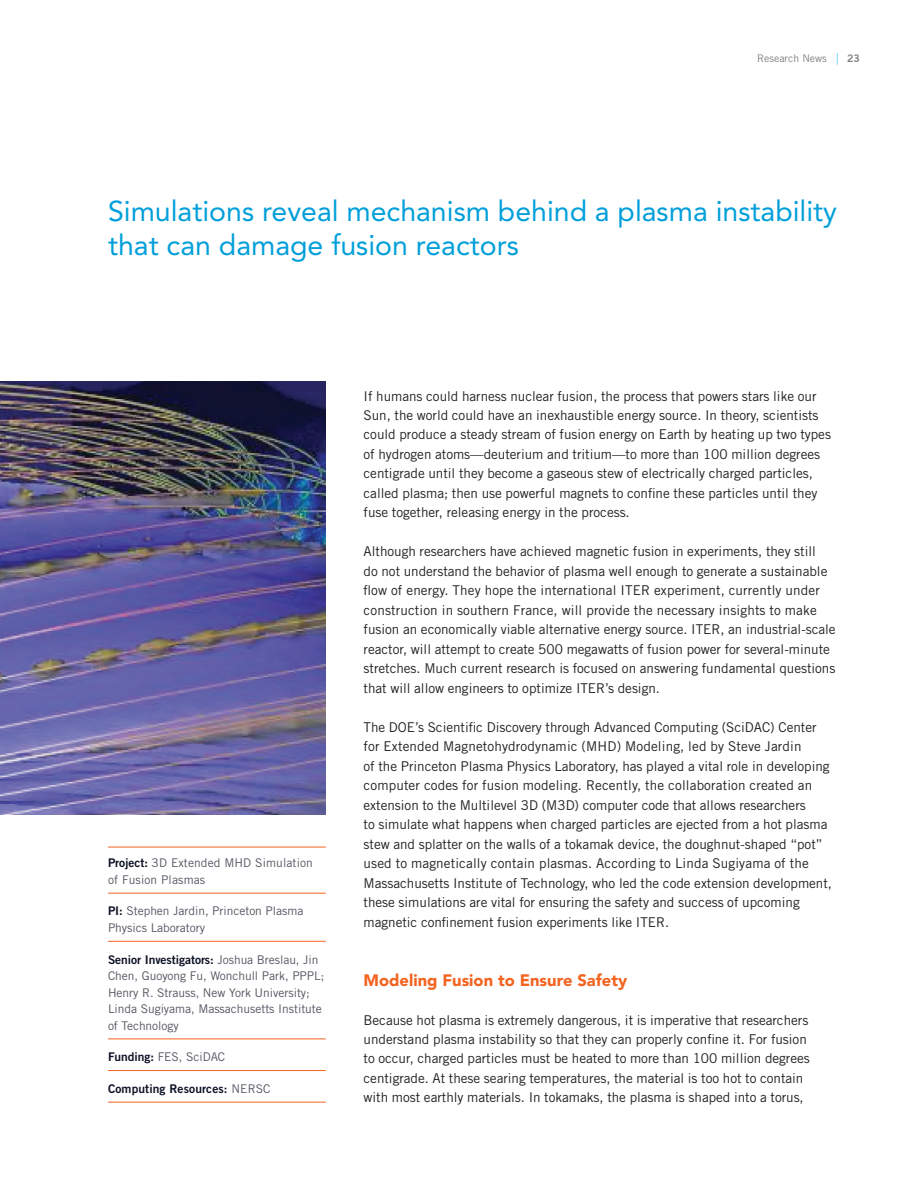
<style>
.page{position:relative;width:918px;height:1188px;background:#fff}
.page>*{position:absolute;margin:0;border:0;box-sizing:border-box;transform-origin:0 0}
.t1{font:28.5px/34.5px "Avenir LT Std";color:#009fda}
.t2{font:900 16.5px "Avenir LT Std";color:#f36421}
.Body{font:13.5px/19.5px "Trade Gothic LT Std";color:#231f20}
.Project_Box{font:12px/16.5px "Trade Gothic LT Std";letter-spacing:-.005em;color:#545561}
.Project_Box___Rule_A{font:12px/16.5px "Trade Gothic LT Std";letter-spacing:.01em;color:#545561}
.Project_Box-2{font:12px "Trade Gothic LT Std Bd 2";letter-spacing:.01em;color:#0d1125}
.t3{font:10.5px "Trade Gothic LT Std";color:#808285}
.t4{font:10.5px "Trade Gothic LT Std Bd 2";color:#808285}
.s1{font-family:"Trade Gothic LT Std Bd 2";color:#0d1125}
.s2{font-family:"Trade Gothic LT Std";color:#545561}
</style>
<div class="page">
<svg style="left:837px;top:53px;width:1px;height:12px"></svg>
<hr style="left:108px;top:847px;width:218px;height:1px;background:#f36421">
<hr style="left:108px;top:893px;width:218px;height:1px;background:#f36421">
<hr style="left:108px;top:941px;width:218px;height:1px;background:#f36421">
<hr style="left:108px;top:1039px;width:218px;height:1px;background:#f36421">
<hr style="left:108px;top:1070px;width:218px;height:1px;background:#f36421">
<hr style="left:108px;top:1102px;width:218px;height:1px;background:#f36421">
<img style="left:0;top:381px;width:325px;height:433px">
<p class="t3" style="left:757px;top:52px;width:71px">Research News</p>
<p class="t4" style="left:847px;top:51px;width:14px">23</p>
<h2 class="t1" style="left:108px;top:194px;width:731px">Simulations reveal mechanism behind a plasma instability that can damage fusion reactors</h2>
<p class="Project_Box___Rule_A" style="left:108px;top:855px;width:206px"><span class="s1">Project:</span> 3D Extended MHD Simulation of Fusion Plasmas</p>
<p class="Project_Box" style="left:108px;top:903px;width:197px"><span class="s1">PI:</span> Stephen Jardin, Princeton Plasma<br>Physics Laboratory</p>
<p class="Project_Box" style="left:108px;top:951px;width:218px"><span class="s1">Senior Investigators:</span> Joshua Breslau, Jin Chen, Guoyong Fu, Wonchull Park, PPPL; Henry R. Strauss, New York University; Linda Sugiyama, Massachusetts Institute of Technology</p>
<p class="Project_Box" style="left:108px;top:1048px;width:119px"><span class="s1">Funding:</span> FES, SciDAC</p>
<p class="Project_Box-2" style="left:108px;top:1081px;width:164px">Computing Resources: <span class="s2">NERSC</span></p>
<p class="Body" style="left:364px;top:386px;width:469px">If humans could harness nuclear fusion, the process that powers stars like our Sun, the world could have an inexhaustible energy source. In theory, scientists could produce a steady stream of fusion energy on Earth by heating up two types of hydrogen atoms—deuterium and tritium—to more than 100 million degrees centigrade until they become a gaseous stew of electrically charged particles, called plasma; then use powerful magnets to confine these particles until they fuse together, releasing energy in the process.</p>
<p class="Body" style="left:364px;top:542px;width:474px">Although researchers have achieved magnetic fusion in experiments, they still<br>do not understand the behavior of plasma well enough to generate a sustainable flow of energy. They hope the international ITER experiment, currently under construction in southern France, will provide the necessary insights to make fusion an economically viable alternative energy source. ITER, an industrial-scale reactor, will attempt to create 500 megawatts of fusion power for several-minute stretches. Much current research is focused on answering fundamental questions that will allow engineers to optimize ITER’s design.</p>
<p class="Body" style="left:364px;top:717px;width:470px">The DOE’s Scientific Discovery through Advanced Computing (SciDAC) Center for Extended Magnetohydrodynamic (MHD) Modeling, led by Steve Jardin<br>of the Princeton Plasma Physics Laboratory, has played a vital role in developing computer codes for fusion modeling. Recently, the collaboration created an extension to the Multilevel 3D (M3D) computer code that allows researchers<br>to simulate what happens when charged particles are ejected from a hot plasma stew and splatter on the walls of a tokamak device, the doughnut-shaped “pot” used to magnetically contain plasmas. According to Linda Sugiyama of the Massachusetts Institute of Technology, who led the code extension development, these simulations are vital for ensuring the safety and success of upcoming magnetic confinement fusion experiments like ITER.</p>
<h3 class="t2" style="left:364px;top:970px;width:265px">Modeling Fusion to Ensure Safety</h3>
<p class="Body" style="left:364px;top:1010px;width:448px">Because hot plasma is extremely dangerous, it is imperative that researchers understand plasma instability so that they can properly confine it. For fusion to occur, charged particles must be heated to more than 100 million degrees centigrade. At these searing temperatures, the material is too hot to contain with most earthly materials. In tokamaks, the plasma is shaped into a torus,</p>
</div>
